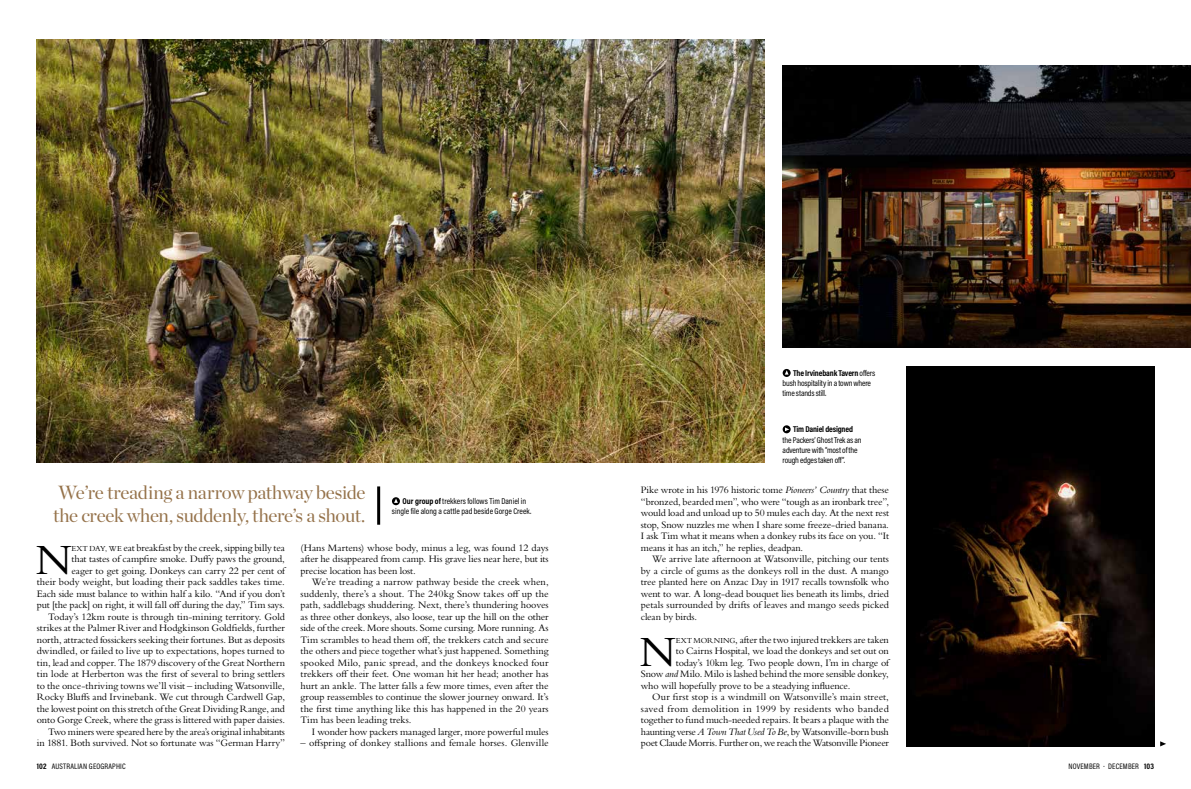
<style>
.page{position:relative;width:1191px;height:789px;background:#fff}
.page>*{position:absolute;margin:0;border:0;box-sizing:border-box;transform-origin:0 0}
.t1{font:45px "Bembo Std";color:#000}
.t2{font:19px/23px "Chronicle Display";letter-spacing:-.02em;color:#95724a}
.t3{font:10.2px/11.5px "Bembo Std";letter-spacing:-.005em;color:#000;text-align:justify}
.t4{font:10.2px "Bembo Std";letter-spacing:-.025em;color:#000}
.t5{font:10.2px "Bembo Std";letter-spacing:.015em;color:#000}
.t6{font:10.2px "Bembo Std";letter-spacing:.025em;color:#000}
.t7{font:8.5px/10.3px "Acumin Pro Cond";letter-spacing:-.01em;color:#000}
.t8{font:700 8.5px "Acumin Pro Cond";letter-spacing:-.02em;color:#000}
.t9{font:8px "Acumin Pro Cond";letter-spacing:.02em;color:#000}
.s1{font-weight:700}
.s2{font-size:8px}
.s3{font-style:italic}
</style>
<div class="page">
<img style="left:37px;top:39px;width:728px;height:423px">
<img style="left:906px;top:366px;width:248px;height:380px">
<img style="left:782px;top:65px;width:409px;height:282px">
<svg style="left:392px;top:497px;width:8px;height:8px"></svg>
<svg style="left:782px;top:369px;width:8px;height:7px"></svg>
<svg style="left:782px;top:425px;width:8px;height:8px"></svg>
<hr style="left:377px;top:486px;width:3px;height:38px;background:#000">
<svg style="left:1160px;top:741px;width:6px;height:5px"></svg>
<h2 class="t2" style="left:53px;top:479px;width:314px">We’re treading a narrow pathway beside the creek when, suddenly, there’s a shout.</h2>
<p class="t7" style="left:392px;top:495px;width:141px;text-indent:11px"><span class="s1">Our group of</span> trekkers follows Tim Daniel in single file along a cattle pad beside Gorge Creek.</p>
<p class="t3" style="left:37px;top:541px;width:250px;text-align:right"><span class="s2">EXT DAY, WE</span> eat breakfast by the creek, sipping billy tea<br>that tastes of campfire smoke. Duffy paws the ground,<br>eager to get going. Donkeys can carry 22 per cent of<br>their body weight, but loading their pack saddles takes time.<br>Each side must balance to within half a kilo. “And if you don’t put [the pack] on right, it will fall off during the day,” Tim says.<br>Today’s 12km route is through tin-mining territory. Gold strikes at the Palmer River and Hodgkinson Goldfields, further north, attracted fossickers seeking their fortunes. But as deposits dwindled, or failed to live up to expectations, hopes turned to tin, lead and copper. The 1879 discovery of the Great Northern tin lode at Herberton was the first of several to bring settlers to the once-thriving towns we’ll visit – including Watsonville, Rocky Bluffs and Irvinebank. We cut through Cardwell Gap, the lowest point on this stretch of the Great Dividing Range, and onto Gorge Creek, where the grass is littered with paper daisies.<br>Two miners were speared here by the area’s original inhabitants<br>in 1881. Both survived. Not so fortunate was “German Harry”</p>
<h1 class="t1" style="left:35px;top:533px;width:38px">N</h1>
<p class="t3" style="left:300px;top:541px;width:250px">(Hans Martens) whose body, minus a leg, was found 12 days after he disappeared from camp. His grave lies near here, but its precise location has been lost.</p>
<p class="t3" style="left:300px;top:575px;width:250px;text-indent:11px">We’re treading a narrow pathway beside the creek when, suddenly, there’s a shout. The 240kg Snow takes off up the path, saddlebags shuddering. Next, there’s thundering hooves as three other donkeys, also loose, tear up the hill on the other side of the creek. More shouts. Some cursing. More running. As Tim scrambles to head them off, the trekkers catch and secure the others and piece together what’s just happened. Something spooked Milo, panic spread, and the donkeys knocked four trekkers off their feet. One woman hit her head; another has hurt an ankle. The latter falls a few more times, even after the group reassembles to continue the slower journey onward. It’s the first time anything like this has happened in the 20 years Tim has been leading treks.</p>
<p class="t3" style="left:312px;top:725px;width:238px">I wonder how packers managed larger, more powerful mules</p>
<p class="t3" style="left:300px;top:736px;width:250px">– offspring of donkey stallions and female horses. Glenville</p>
<p class="t7" style="left:782px;top:367px;width:94px;text-indent:10px"><span class="s1">The Irvinebank Tavern</span> offers bush hospitality in a town where time stands still.</p>
<p class="t8" style="left:793px;top:423px;width:61px">Tim Daniel designed</p>
<p class="t7" style="left:782px;top:434px;width:80px">the Packers’ Ghost Trek as an adventure with “most of the rough edges taken off”.</p>
<p class="t3" style="left:641px;top:483px;width:250px">Pike wrote in his 1976 historic tome <span class="s3">Pioneers’ Country</span> that these “bronzed, bearded men”, who were “tough as an ironbark tree”, would load and unload up to 50 mules each day. At the next rest stop, Snow nuzzles me when I share some freeze-dried banana.<br>I ask Tim what it means when a donkey rubs its face on you. “It means it has an itch,” he replies, deadpan.</p>
<p class="t3" style="left:641px;top:552px;width:250px;text-indent:11px">We arrive late afternoon at Watsonville, pitching our tents by a circle of gums as the donkeys roll in the dust. A mango tree planted here on Anzac Day in 1917 recalls townsfolk who went to war. A long-dead bouquet lies beneath its limbs, dried petals surrounded by drifts of leaves and mango seeds picked clean by birds.</p>
<h1 class="t1" style="left:639px;top:625px;width:38px">N</h1>
<p class="t3" style="left:676px;top:633px;width:214px"><span class="s2">EXT MORNING</span>, after the two injured trekkers are taken</p>
<p class="t3" style="left:676px;top:644px;width:214px">to Cairns Hospital, we load the donkeys and set out on</p>
<p class="t3" style="left:676px;top:656px;width:214px">today’s 10km leg. Two people down, I’m in charge of</p>
<p class="t3" style="left:641px;top:667px;width:249px">Snow <span class="s3">and</span> Milo. Milo is lashed behind the more sensible donkey,</p>
<p class="t3" style="left:641px;top:679px;width:211px">who will hopefully prove to be a steadying influence.</p>
<p class="t5" style="left:652px;top:690px;width:238px">Our first stop is a windmill on Watsonville’s main street,</p>
<p class="t6" style="left:641px;top:702px;width:249px">saved from demolition in 1999 by residents who banded</p>
<p class="t3" style="left:641px;top:713px;width:250px">together to fund much-needed repairs. It bears a plaque with the</p>
<p class="t4" style="left:641px;top:725px;width:249px">haunting verse <span class="s3">A Town That Used To Be</span>, by Watsonville-born bush</p>
<p class="t4" style="left:641px;top:736px;width:250px">poet Claude Morris. Further on, we reach the Watsonville Pioneer</p>
<p class="t9" style="left:37px;top:760px;width:90px"><span class="s1">102</span> AUSTRALIAN GEOGRAPHIC</p>
<p class="t9" style="left:1068px;top:760px;width:87px">NOVEMBER . DECEMBER <span class="s1">103</span></p>
</div>
